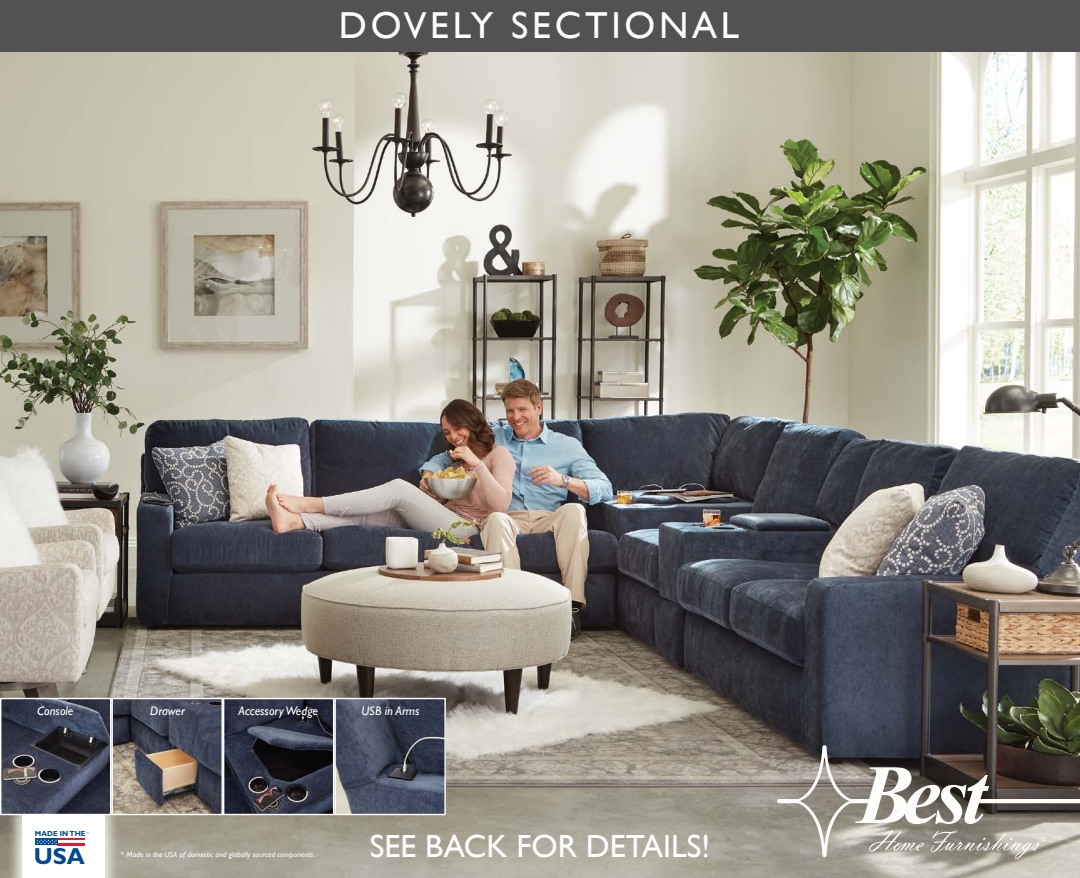
<style>
.page{position:relative;width:1080px;height:878px;background:#fff}
.page>*{position:absolute;margin:0;border:0;box-sizing:border-box;transform-origin:0 0}
.t1{font:37.5px "Gill Sans";letter-spacing:.1em;color:#fff}
.t2{font:32px "Gill Sans";color:#fff}
.t3{font:700 23.25px "Gill Sans";color:#004a8d}
.t4{font:italic 12.5px "Gill Sans";color:#fff}
.t5{font:italic 7.5px "Gill Sans";color:#fff;scale:1.05 1}
.t6{font:700 7.38px "Gill Sans";color:#004a8d}
.t7{font:7.25px "Times";color:#fff}
</style>
<div class="page">
<img style="left:0;top:51px;width:1080px;height:827px">
<svg style="left:777px;top:745px;width:303px;height:114px;background:#87827b"></svg>
<div style="left:6px;top:800px;width:114px;height:78px;background:#fff;opacity:.75"></div>
<div style="left:22px;top:815px;width:83px;height:63px;background:#fff"></div>
<hr style="left:58px;top:838px;width:27px;height:2px;background:#e31837">
<hr style="left:58px;top:843px;width:27px;height:2px;background:#e31837">
<div style="left:35px;top:838px;width:23px;height:7px;background:#004a8d"></div>
<svg style="left:36px;top:839px;width:21px;height:5px"></svg>
<div style="left:0;top:0;width:1080px;height:51px;background:#535154"></div>
<img style="left:2px;top:699px;width:219px;height:114px">
<div style="left:0;top:697px;width:111px;height:118px;border:1px solid #fff"></div>
<div style="left:111px;top:697px;width:112px;height:118px;border:1px solid #fff"></div>
<img style="left:225px;top:699px;width:219px;height:114px">
<div style="left:223px;top:697px;width:111px;height:118px;border:1px solid #fff"></div>
<div style="left:334px;top:697px;width:112px;height:118px;border:1px solid #fff"></div>
<h1 class="t1" style="left:339px;top:3px;width:402px">DOVELY SECTIONAL</h1>
<h3 class="t4" style="left:37px;top:703px;width:38px">Console</h3>
<h3 class="t4" style="left:150px;top:703px;width:36px">Drawer</h3>
<h3 class="t4" style="left:239px;top:703px;width:81px">Accessory Wedge</h3>
<h3 class="t4" style="left:361px;top:703px;width:60px">USB in Arms</h3>
<p class="t6" style="left:35px;top:829px;width:56px">MADE IN THE <sup>*</sup></p>
<h3 class="t3" style="left:34px;top:842px;width:53px">USA</h3>
<p class="t5" style="left:121px;top:849px;width:187px">* Made in the USA of domestic and globally sourced components.</p>
<h2 class="t2" style="left:370px;top:826px;width:342px">SEE BACK FOR DETAILS!</h2>
<p class="t7" style="left:1040px;top:835px;width:7px">®</p>
</div>
